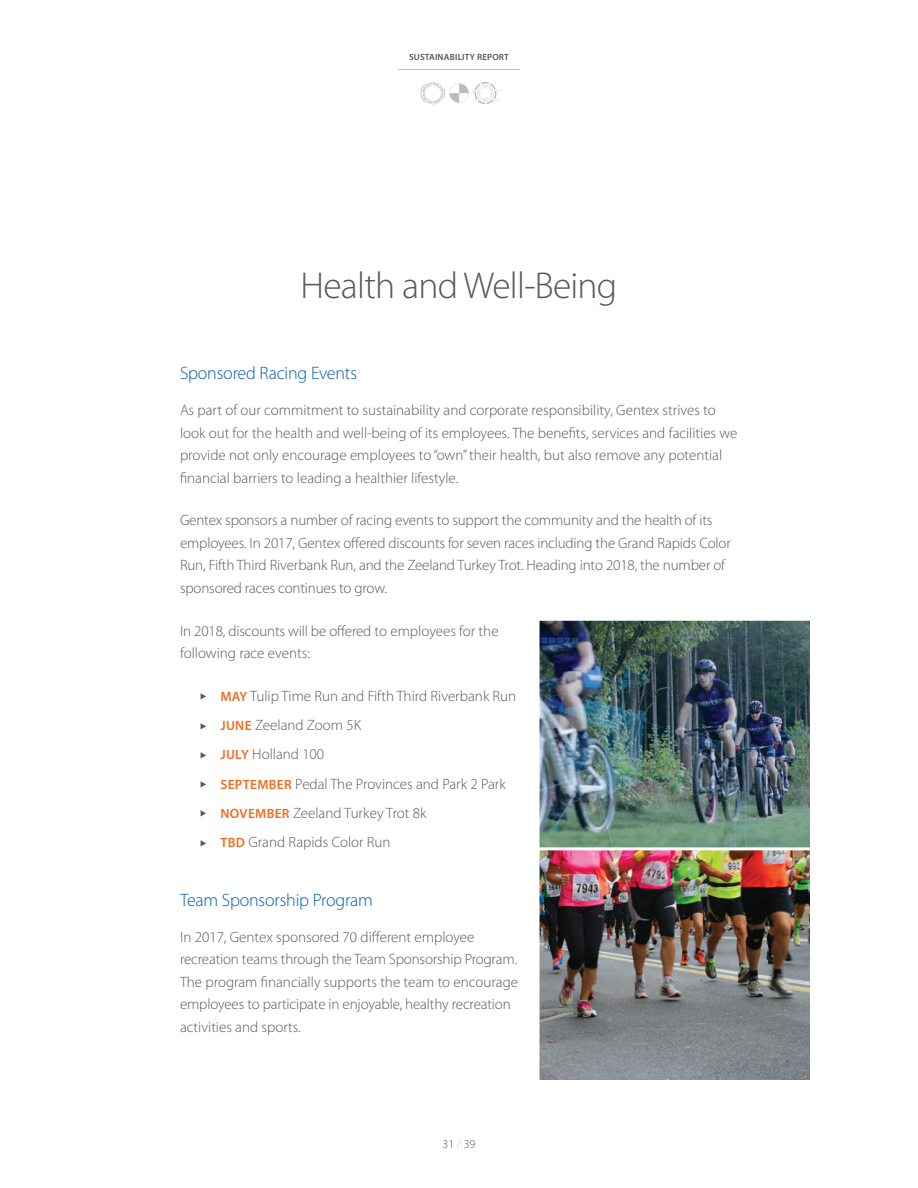
<style>
.page{position:relative;width:918px;height:1188px;background:#fff}
.page>*{position:absolute;margin:0;border:0;box-sizing:border-box;transform-origin:0 0}
.t1{font:300 37.5px "Myriad Pro";letter-spacing:-.02em;color:#57585a}
.t2{font:300 18px "Myriad Pro";letter-spacing:-.01em;color:#015dab}
.t3{font:300 15px/22.5px "Myriad Pro";color:#57585a}
.t4{font:300 12px "Myriad Pro";color:#57585a}
.t5{font:600 9px "Myriad Pro";letter-spacing:.02em;color:#57585a}
.s1{font-weight:600;font-size:13.5px;color:#f36c23}
.s2{color:#c7c8ca}
</style>
<div class="page">
<svg style="left:421px;top:82px;width:81px;height:22px"></svg>
<hr style="left:398px;top:69px;width:122px;height:1px;background:#babbbe">
<img style="left:539px;top:620px;width:271px;height:226px">
<img style="left:539px;top:846px;width:271px;height:234px">
<p class="t5" style="left:409px;top:51px;width:101px">SUSTAINABILITY REPORT</p>
<h1 class="t1" style="left:301px;top:263px;width:318px">Health and Well-Being</h1>
<p class="t2" style="left:180px;top:362px;width:179px">Sponsored Racing Events</p>
<p class="t3" style="left:180px;top:399px;width:559px">As part of our commitment to sustainability and corporate responsibility, Gentex strives to look out for the health and well-being of its employees. The benefits, services and facilities we provide not only encourage employees to “own” their health, but also remove any potential financial barriers to leading a healthier lifestyle.</p>
<p class="t3" style="left:180px;top:509px;width:552px">Gentex sponsors a number of racing events to support the community and the health of its employees. In 2017, Gentex offered discounts for seven races including the Grand Rapids Color Run, Fifth Third Riverbank Run, and the Zeeland Turkey Trot. Heading into 2018, the number of sponsored races continues to grow.</p>
<p class="t3" style="left:180px;top:619px;width:320px">In 2018, discounts will be offered to employees for the following race events:</p>
<p class="t3" style="left:200px;top:684px;width:317px">◆ <span class="s1">MAY</span> Tulip Time Run and Fifth Third Riverbank Run</p>
<p class="t3" style="left:200px;top:714px;width:162px">◆ <span class="s1">JUNE</span> Zeeland Zoom 5K</p>
<p class="t3" style="left:200px;top:743px;width:126px">◆ <span class="s1">JULY</span> Holland 100</p>
<p class="t3" style="left:200px;top:772px;width:307px">◆ <span class="s1">SEPTEMBER</span> Pedal The Provinces and Park 2 Park</p>
<p class="t3" style="left:200px;top:801px;width:228px">◆ <span class="s1">NOVEMBER</span> Zeeland Turkey Trot 8k</p>
<p class="t3" style="left:200px;top:831px;width:192px">◆ <span class="s1">TBD</span> Grand Rapids Color Run</p>
<p class="t2" style="left:180px;top:889px;width:194px">Team Sponsorship Program</p>
<p class="t3" style="left:180px;top:925px;width:340px">In 2017, Gentex sponsored 70 different employee recreation teams through the Team Sponsorship Program.<br>The program financially supports the team to encourage employees to participate in enjoyable, healthy recreation activities and sports.</p>
<p class="t4" style="left:443px;top:1136px;width:34px">31 <span class="s2">/</span> 39</p>
</div>
